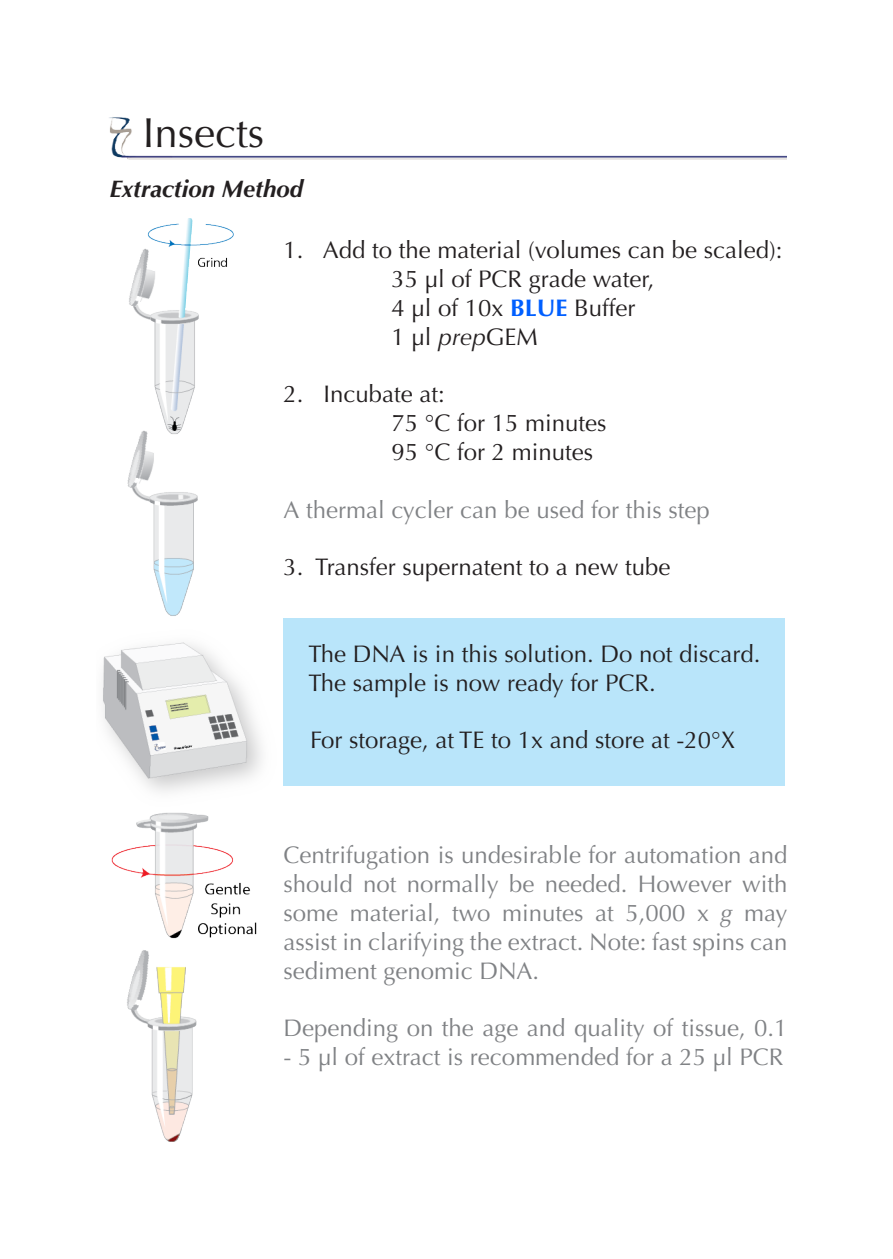
<style>
.page{position:relative;width:893px;height:1259px;background:#fff}
.page>*{position:absolute;margin:0;border:0;box-sizing:border-box;transform-origin:0 0}
.t1{font:42px "Optima";color:#231f20}
.t2{font:24px/28.8px "Optima";color:#808285;text-align:justify}
.Numbered_indent{font:24px "Optima";color:#231f20}
.t3{font:italic 700 24px "Optima";color:#231f20}
.s1{font-weight:700;color:#005fff}
.s2{font-style:italic}
</style>
<div class="page">
<div style="left:283px;top:619px;width:502px;height:167px;background:#b9e5fa"></div>
<img style="left:109px;top:117px;width:678px;height:42px">
<img style="left:102px;top:218px;width:160px;height:923px">
<p class="t1" style="left:143px;top:108px;width:123px">Insects</p>
<p class="t3" style="left:110px;top:175px;width:195px">Extraction Method</p>
<p class="Numbered_indent" style="left:283px;top:236px;width:500px">1. Add to the material (volumes can be scaled):</p>
<p class="Numbered_indent" style="left:391px;top:265px;width:264px">35 µl of PCR grade water,</p>
<p class="Numbered_indent" style="left:391px;top:294px;width:246px">4 µl of 10x <span class="s1">BLUE</span> Buffer</p>
<p class="Numbered_indent" style="left:391px;top:323px;width:148px">1 µl <span class="s2">prep</span>GEM</p>
<p class="Numbered_indent" style="left:283px;top:380px;width:163px">2. Incubate at:</p>
<p class="Numbered_indent" style="left:391px;top:409px;width:217px">75 °C for 15 minutes</p>
<p class="Numbered_indent" style="left:391px;top:438px;width:203px">95 °C for 2 minutes</p>
<p class="t2" style="left:283px;top:495px;width:428px">A thermal cycler can be used for this step</p>
<p class="Numbered_indent" style="left:283px;top:553px;width:388px">3. Transfer supernatent to a new tube</p>
<p class="Numbered_indent" style="left:308px;top:639px;width:454px">The DNA is in this solution. Do not discard.</p>
<p class="Numbered_indent" style="left:308px;top:668px;width:349px">The sample is now ready for PCR.</p>
<p class="Numbered_indent" style="left:310px;top:726px;width:427px">For storage, at TE to 1x and store at -20°X</p>
<p class="t2" style="left:283px;top:841px;width:506px">Centrifugation is undesirable for automation and should not normally be needed. However with some material, two minutes at 5,000 x <span class="s2">g</span> may assist in clarifying the extract. Note: fast spins can sediment genomic DNA.</p>
<p class="t2" style="left:283px;top:1014px;width:505px">Depending on the age and quality of tissue, 0.1</p>
<p class="t2" style="left:283px;top:1043px;width:501px">- 5 µl of extract is recommended for a 25 µl PCR</p>
</div>
